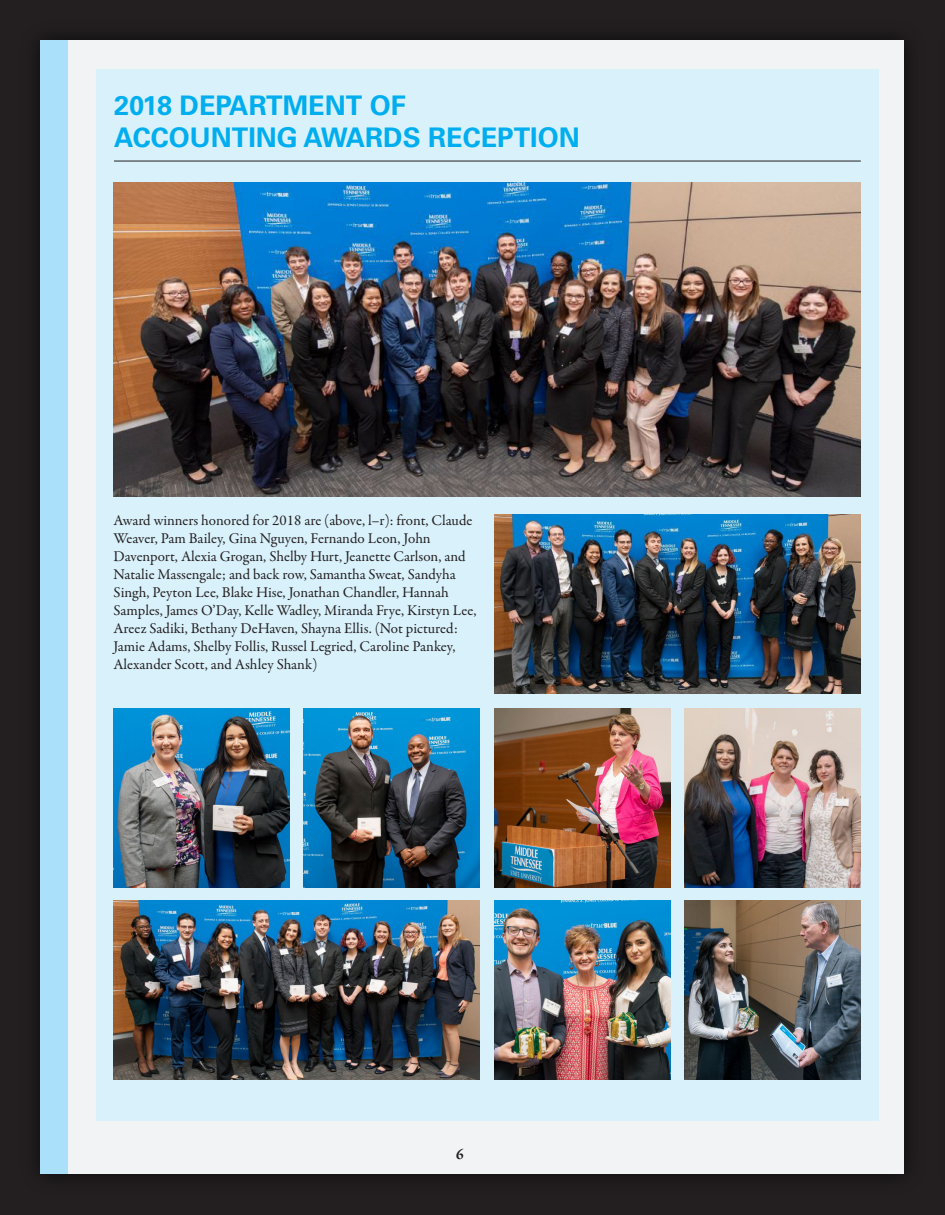
<style>
.page{position:relative;width:945px;height:1215px;background:#231f20}
.page>*{position:absolute;margin:0;border:0;box-sizing:border-box;transform-origin:0 0}
.CYAN_HEADS_W_RULE{font:700 27px/32.4px "Univers LT Std";color:#00aeef}
.BODY_TEXT_2018{font:15px/18px "Garamond Premr Pro";color:#231f20}
.t1{font:700 15px "Garamond Premr Pro";color:#231f20}
</style>
<div class="page">
<div style="left:40px;top:40px;width:864px;height:1134px;background:#f2f3f4"></div>
<div style="left:40px;top:40px;width:28px;height:1134px;background:#aae0f9"></div>
<div style="left:96px;top:69px;width:783px;height:1051px;background:#d9f1fb"></div>
<hr style="left:114px;top:161px;width:747px;height:1px;background:#231f20">
<img style="left:114px;top:183px;width:747px;height:313px">
<img style="left:495px;top:901px;width:175px;height:179px">
<img style="left:114px;top:709px;width:176px;height:178px">
<img style="left:494px;top:514px;width:367px;height:180px">
<img style="left:114px;top:901px;width:366px;height:179px">
<img style="left:494px;top:708px;width:176px;height:179px">
<img style="left:685px;top:901px;width:176px;height:179px">
<img style="left:304px;top:708px;width:176px;height:179px">
<img style="left:685px;top:708px;width:176px;height:179px">
<p class="CYAN_HEADS_W_RULE" style="left:114px;top:89px;width:467px">2018 DEPARTMENT OF<br>ACCOUNTING AWARDS RECEPTION</p>
<p class="BODY_TEXT_2018" style="left:114px;top:512px;width:364px">Award winners honored for 2018 are (above, l–r): front, Claude Weaver, Pam Bailey, Gina Nguyen, Fernando Leon, John Davenport, Alexia Grogan, Shelby Hurt, Jeanette Carlson, and Natalie Massengale; and back row, Samantha Sweat, Sandyha Singh, Peyton Lee, Blake Hise, Jonathan Chandler, Hannah Samples, James O’Day, Kelle Wadley, Miranda Frye, Kirstyn Lee, Areez Sadiki, Bethany DeHaven, Shayna Ellis. (Not pictured:<br>Jamie Adams, Shelby Follis, Russel Legried, Caroline Pankey, Alexander Scott, and Ashley Shank)</p>
<p class="t1" style="left:456px;top:1146px;width:9px">6</p>
</div>
